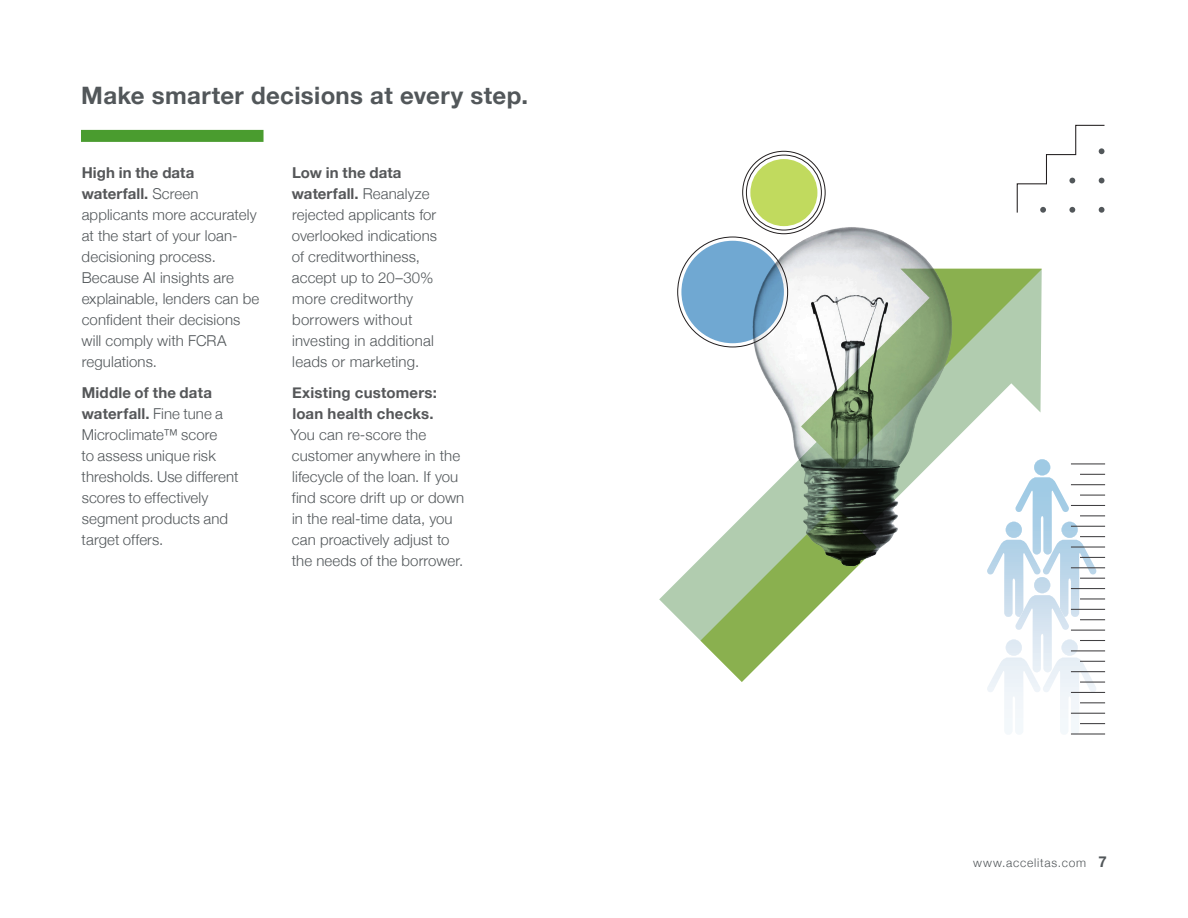
<style>
.page{position:relative;width:1188px;height:918px;background:#fff}
.page>*{position:absolute;margin:0;border:0;box-sizing:border-box;transform-origin:0 0}
.t1{font:700 24px "Helvetica Neue";letter-spacing:.015em;color:#52575a}
.t2{font:300 15px/21px "Helvetica Neue";letter-spacing:.01em;color:#52575a}
.t3{font:700 15px/21px "Helvetica Neue";letter-spacing:.015em;color:#555759}
.t4{font:300 12px "Helvetica Neue";letter-spacing:.065em;color:#52575a}
.s1{font-weight:700;color:#555759}
.s2{font-weight:700;font-size:15px}
</style>
<div class="page">
<div style="left:81px;top:130px;width:183px;height:12px;background:#4a9c2f"></div>
<svg style="left:987px;top:459px;width:118px;height:275px"></svg>
<hr style="left:1071px;top:733px;width:34px;height:2px;background:#414042">
<img style="left:726px;top:201px;width:253px;height:68px">
<svg style="left:659px;top:269px;width:383px;height:413px"></svg>
<svg style="left:1016px;top:124px;width:89px;height:89px"></svg>
<div style="left:681px;top:241px;width:103px;height:102px;background:#70a8d2;border-radius:50%"></div>
<div style="left:746px;top:155px;width:76px;height:75px;border:1px solid #231f20;border-radius:50%"></div>
<div style="left:750px;top:159px;width:67px;height:67px;background:#c1da5e;border-radius:50%"></div>
<h1 class="t1" style="left:81px;top:77px;width:448px">Make smarter decisions at every step.</h1>
<p class="t2" style="left:82px;top:161px;width:179px"><span class="s1">High in the data waterfall.</span> Screen applicants more accurately at the start of your loan&shy;decisioning process.<br>Because AI insights are explainable, lenders can be confident their decisions will comply with FCRA regulations.</p>
<p class="t2" style="left:82px;top:381px;width:159px"><span class="s1">Middle of the data waterfall.</span> Fine tune a<br>Microclimate™ score<br>to assess unique risk thresholds. Use different scores to effectively segment products and target offers.</p>
<p class="t2" style="left:292px;top:161px;width:147px"><span class="s1">Low in the data waterfall.</span> Reanalyze rejected applicants for overlooked indications of creditworthiness, accept up to 20–30% more creditworthy borrowers without investing in additional leads or marketing.</p>
<p class="t3" style="left:292px;top:383px;width:146px">Existing customers: loan health checks.</p>
<p class="t2" style="left:291px;top:423px;width:175px">You can re-score the customer anywhere in the lifecycle of the loan. If you find score drift up or down in the real-time data, you can proactively adjust to the needs of the borrower.</p>
<p class="t4" style="left:973px;top:853px;width:135px">www.accelitas.com <span class="s2">7</span></p>
</div>
